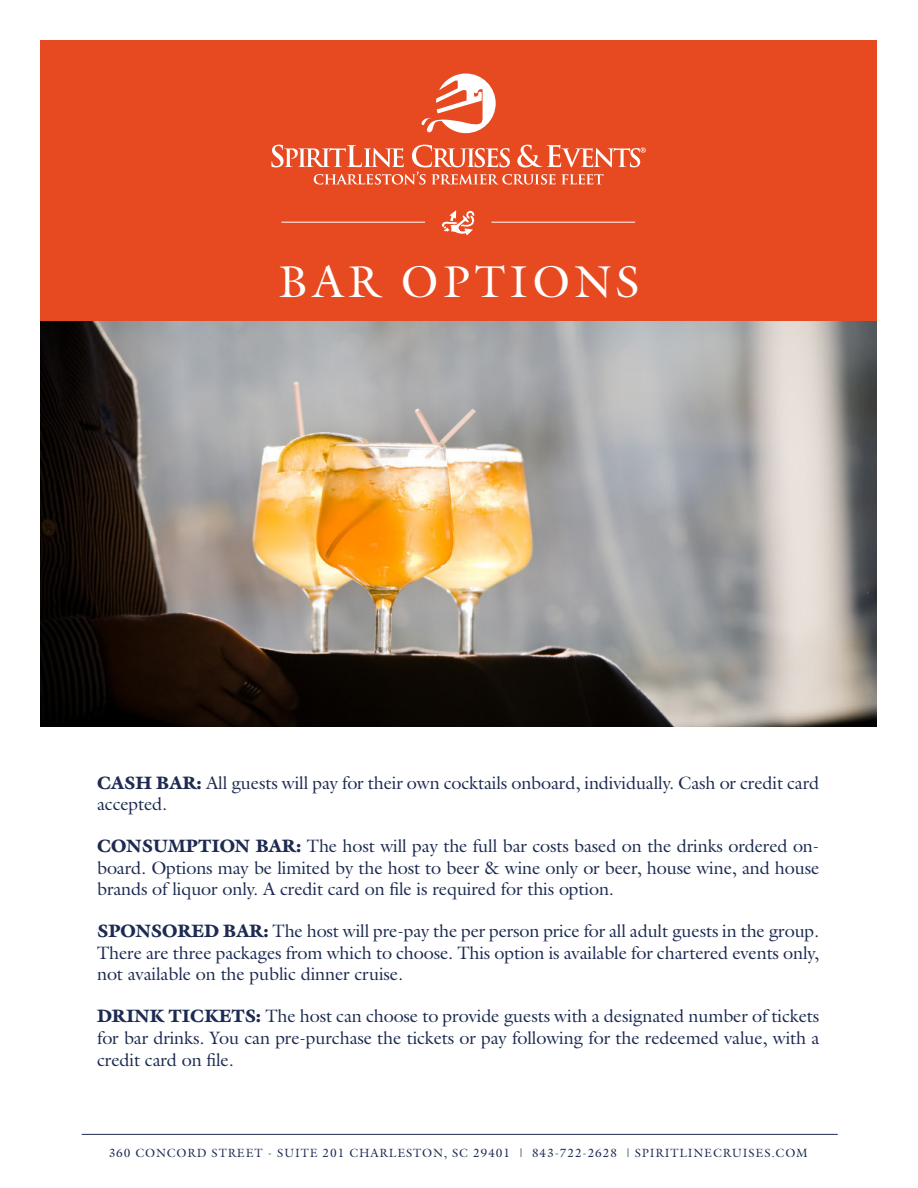
<style>
.page{position:relative;width:918px;height:1188px;background:#fff}
.page>*{position:absolute;margin:0;border:0;box-sizing:border-box;transform-origin:0 0}
.t1{font:45px "Galliard";letter-spacing:.1em;color:#fff}
.t2{font:18px/21.6px "Galliard";letter-spacing:-.01em;color:#1d2b52;text-align:justify}
.t3{font:12px "Galliard";letter-spacing:.07em;color:#1d2b52}
.s1{font-weight:900}
</style>
<div class="page">
<img style="left:40px;top:321px;width:837px;height:405px">
<div style="left:40px;top:40px;width:838px;height:281px;background:#e74a20"></div>
<svg style="left:442px;top:210px;width:32px;height:25px"></svg>
<hr style="left:281px;top:222px;width:144px;height:1px;background:#fff">
<hr style="left:491px;top:222px;width:144px;height:1px;background:#fff">
<svg style="left:422px;top:74px;width:74px;height:59px"></svg>
<svg style="left:271px;top:145px;width:375px;height:40px"></svg>
<hr style="left:82px;top:1134px;width:756px;height:1px;background:#1d2b52">
<p class="t1" style="left:279px;top:253px;width:362px">BAR OPTIONS</p>
<p class="t2" style="left:97px;top:772px;width:724px"><span class="s1">CASH BAR:</span> All guests will pay for their own cocktails onboard, individually. Cash or credit card accepted.</p>
<p class="t2" style="left:97px;top:835px;width:724px"><span class="s1">CONSUMPTION BAR:</span> The host will pay the full bar costs based on the drinks ordered on&shy;board. Options may be limited by the host to beer &amp; wine only or beer, house wine, and house brands of liquor only. A credit card on file is required for this option.</p>
<p class="t2" style="left:97px;top:920px;width:724px"><span class="s1">SPONSORED BAR:</span> The host will pre-pay the per person price for all adult guests in the group.<br>There are three packages from which to choose. This option is available for chartered events only, not available on the public dinner cruise.</p>
<p class="t2" style="left:97px;top:1005px;width:724px"><span class="s1">DRINK TICKETS:</span> The host can choose to provide guests with a designated number of tickets for bar drinks. You can pre-purchase the tickets or pay following for the redeemed value, with a credit card on file.</p>
<p class="t3" style="left:109px;top:1145px;width:701px">360 CONCORD STREET - SUITE 201 CHARLESTON, SC 29401 | 843-722-2628 | SPIRITLINECRUISES.COM</p>
</div>
